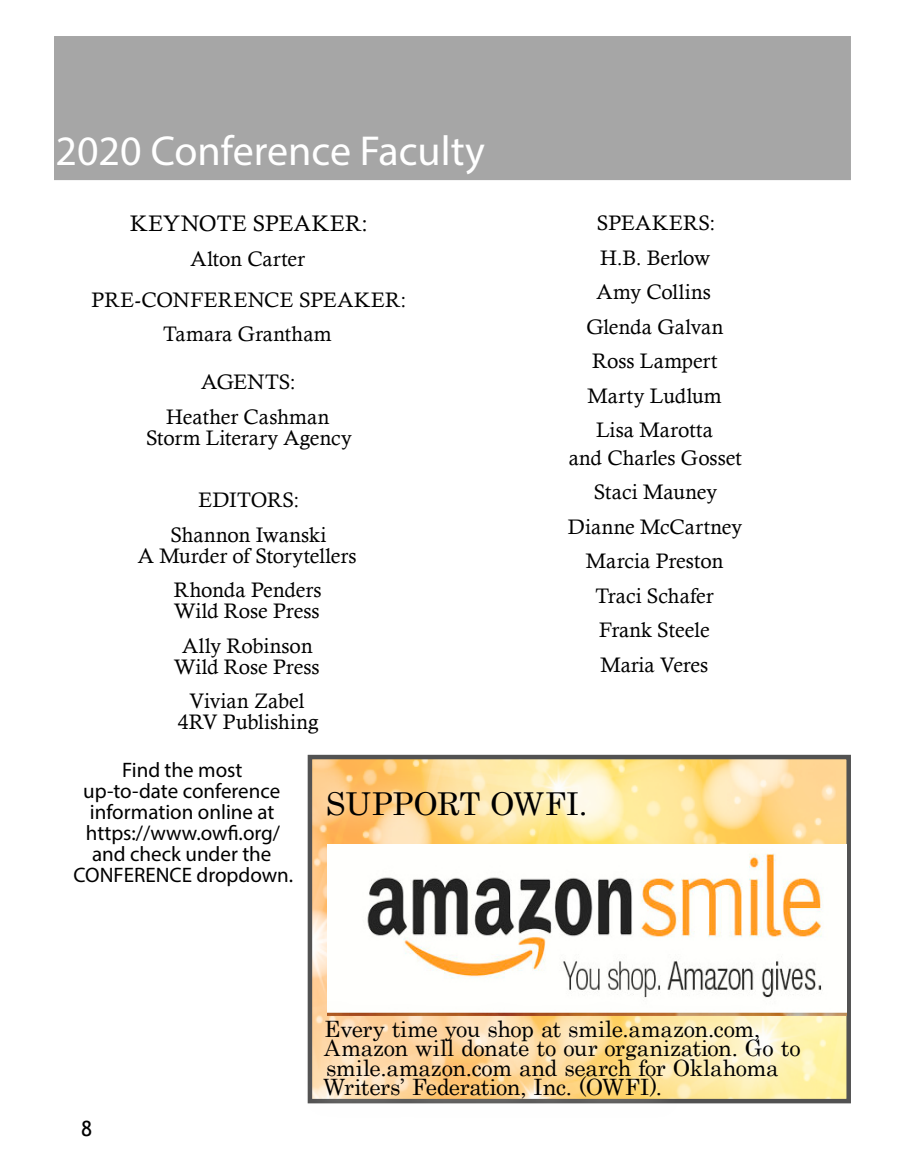
<style>
.page{position:relative;width:905px;height:1175px;background:#fff}
.page>*{position:absolute;margin:0;border:0;box-sizing:border-box;transform-origin:0 0}
.t1{font:42px "Myriad Pro";color:#fff}
.t2{font:31.5px "Century";letter-spacing:-.005em;color:#000}
.t3{font:22.5px/19.5px "Century";letter-spacing:-.015em;color:#000}
.t4{font:22.5px "Calisto";letter-spacing:.005em;color:#000}
.t5{font:21px/34.5px "Calisto";color:#000;text-align:center}
.t6{font:21px/21px "Myriad Pro";color:#000;text-align:center}
.t7{font:21px "Trebuchet MS";color:#000}
</style>
<div class="page">
<div style="left:55px;top:37px;width:795px;height:142px;background:#a6a6a6"></div>
<img style="left:313px;top:759px;width:532px;height:339px">
<img style="left:821px;top:844px;width:25px;height:171px">
<svg style="left:307px;top:769px;width:514px;height:335px"></svg>
<h1 class="t1" style="left:56px;top:125px;width:431px">2020 Conference Faculty</h1>
<p class="t4" style="left:130px;top:210px;width:239px">KEYNOTE SPEAKER:</p>
<p class="t5" style="left:92px;top:237px;width:316px;line-height:41.2px">Alton Carter<br>PRE-CONFERENCE SPEAKER:</p>
<p class="t5" style="left:163px;top:317px;width:170px">Tamara Grantham</p>
<p class="t5" style="left:166px;top:365px;width:164px">AGENTS:<br>Heather Cashman</p>
<p class="t5" style="left:146px;top:420px;width:207px">Storm Literary Agency</p>
<p class="t5" style="left:586px;top:205px;width:138px">SPEAKERS:<br>H.B. Berlow<br>Amy Collins<br>Glenda Galvan<br>Ross Lampert<br>Marty Ludlum<br>Lisa Marotta</p>
<p class="t5" style="left:568px;top:440px;width:176px">and Charles Gosset<br>Staci Mauney<br>Dianne McCartney<br>Marcia Preston<br>Traci Schafer<br>Frank Steele<br>Maria Veres</p>
<p class="t5" style="left:170px;top:482px;width:157px">EDITORS:<br>Shannon Iwanski</p>
<p class="t5" style="left:138px;top:538px;width:220px">A Murder of Storytellers<br>Rhonda Penders</p>
<p class="t5" style="left:174px;top:593px;width:147px">Wild Rose Press<br>Ally Robinson</p>
<p class="t5" style="left:174px;top:649px;width:147px">Wild Rose Press<br>Vivian Zabel</p>
<p class="t5" style="left:178px;top:704px;width:142px">4RV Publishing</p>
<p class="t6" style="left:73px;top:759px;width:221px">Find the most up-to-date conference information online at https://www.owfi.org/ and check under the<br>CONFERENCE dropdown.</p>
<h2 class="t2" style="left:326px;top:777px;width:263px">SUPPORT OWFI.</h2>
<p class="t7" style="left:81px;top:1115px;width:13px">8</p>
<p class="t3" style="left:323px;top:1017px;width:479px">Every time you shop at smile.amazon.com, Amazon will donate to our organization. Go to smile.amazon.com and search for Oklahoma Writers’ Federation, Inc. (OWFI).</p>
</div>
